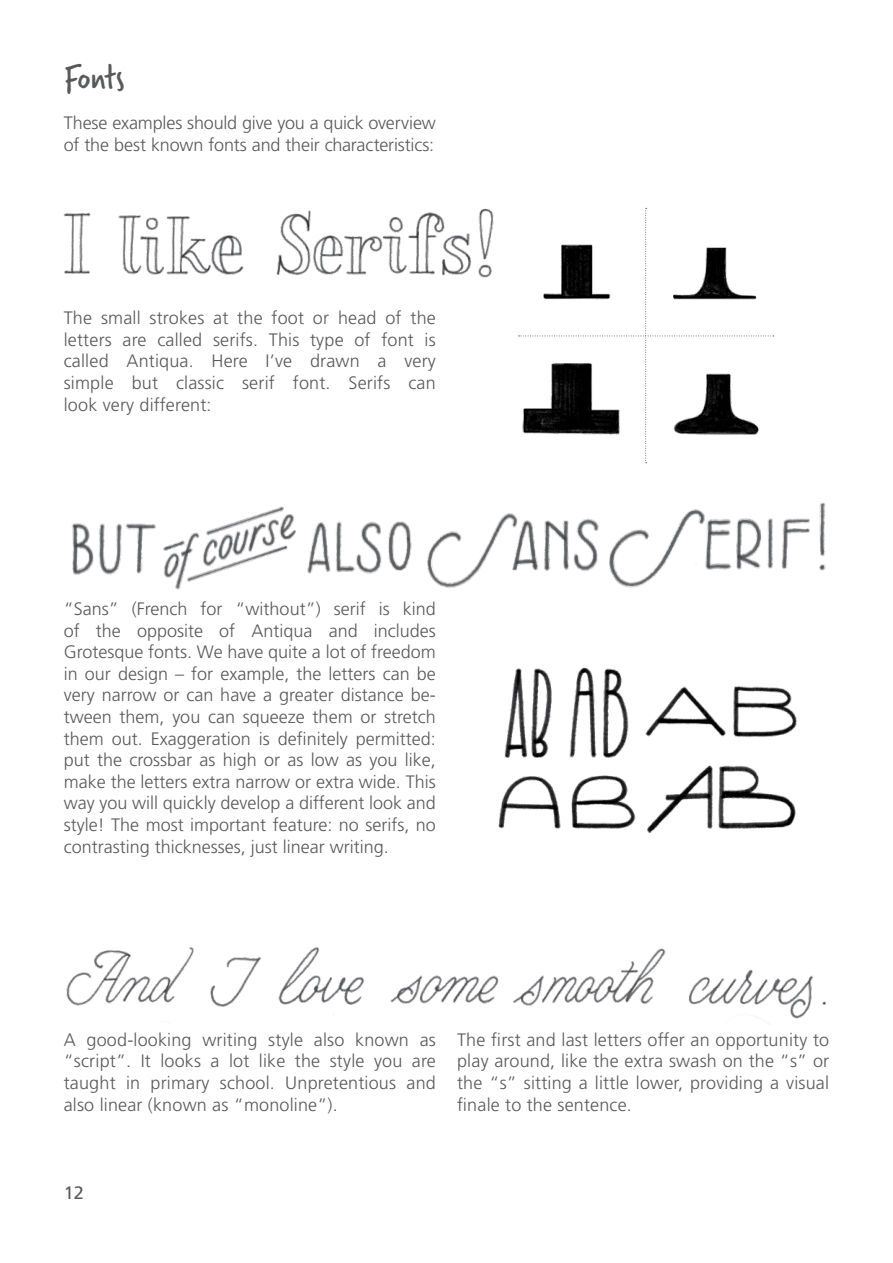
<style>
.page{position:relative;width:893px;height:1263px;background:#fff}
.page>*{position:absolute;margin:0;border:0;box-sizing:border-box;transform-origin:0 0}
.t1{font:36px "Verveine Corp";letter-spacing:-.025em;color:#58595b}
.t2{font:300 18px/21.6px "Frutiger LT Std";letter-spacing:.01em;color:#58595b;text-align:justify}
.t3{font:300 18px/21.6px "Frutiger LT Std";letter-spacing:-.01em;color:#58595b}
.t4{font:18px "Frutiger LT Std";color:#58595b}
</style>
<div class="page">
<img style="left:66px;top:947px;width:760px;height:75px">
<img style="left:63px;top:208px;width:431px;height:70px">
<svg style="left:518px;top:208px;width:256px;height:255px"></svg>
<img style="left:71px;top:502px;width:755px;height:88px">
<img style="left:498px;top:667px;width:299px;height:166px">
<h1 class="t1" style="left:64px;top:53px;width:62px">Fonts</h1>
<p class="t3" style="left:64px;top:112px;width:374px">These examples should give you a quick overview of the best known fonts and their characteristics:</p>
<p class="t2" style="left:64px;top:307px;width:374px">The small strokes at the foot or head of the letters are called serifs. This type of font is called Antiqua. Here I’ve drawn a very simple but classic serif font. Serifs can look very different:</p>
<p class="t2" style="left:64px;top:598px;width:374px">“Sans” (French for “without”) serif is kind of the opposite of Antiqua and includes Grotesque fonts. We have quite a lot of freedom in our design – for example, the letters can be very narrow or can have a greater distance be&shy;tween them, you can squeeze them or stretch them out. Exaggeration is definitely permitted: put the crossbar as high or as low as you like, make the letters extra narrow or extra wide. This way you will quickly develop a different look and style! The most important feature: no serifs, no contrasting thicknesses, just linear writing.</p>
<p class="t2" style="left:64px;top:1029px;width:374px">A good-looking writing style also known as “script”. It looks a lot like the style you are taught in primary school. Unpretentious and also linear (known as “monoline”).</p>
<p class="t2" style="left:457px;top:1029px;width:374px">The first and last letters offer an opportunity to play around, like the extra swash on the “s” or the “s” sitting a little lower, providing a visual finale to the sentence.</p>
<p class="t4" style="left:64px;top:1182px;width:22px">12</p>
</div>
